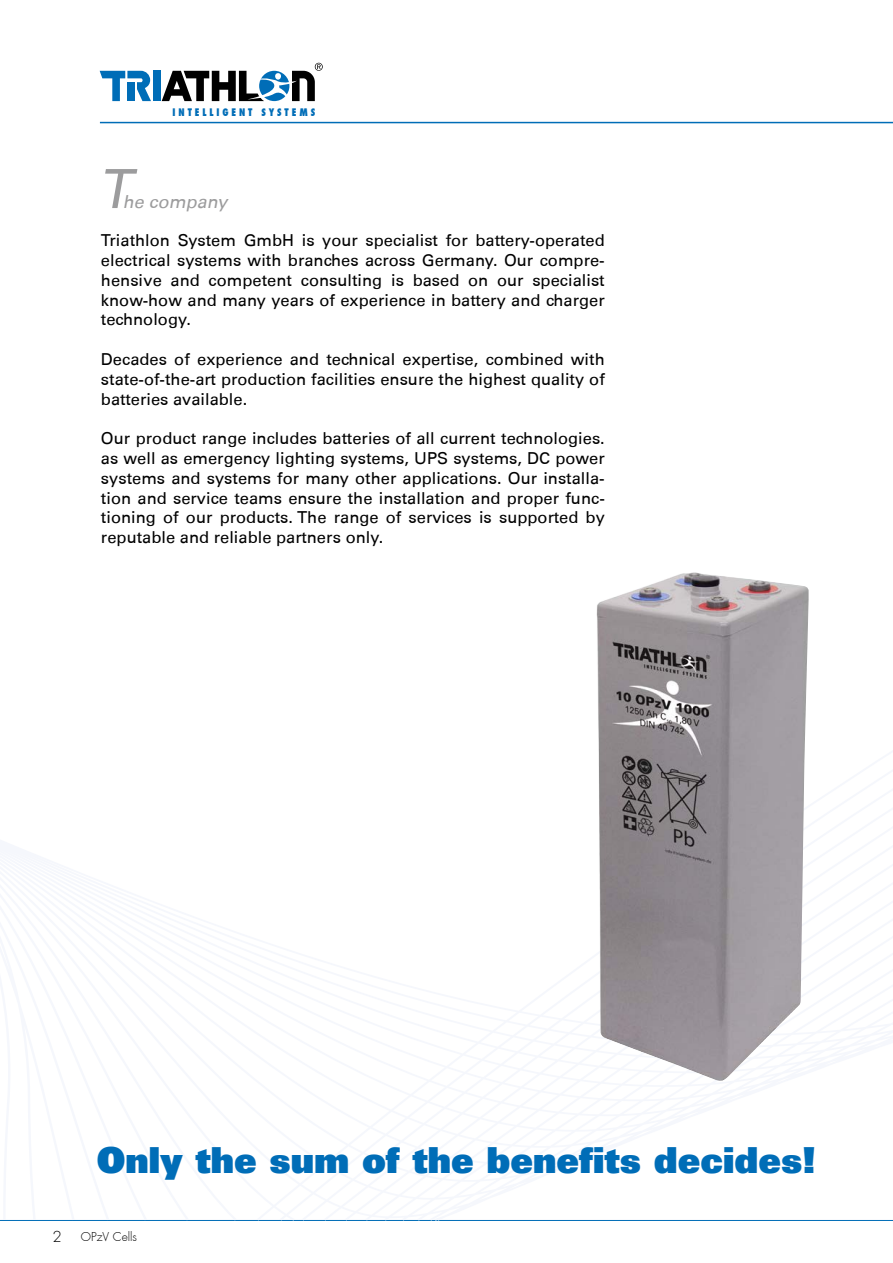
<style>
.page{position:relative;width:893px;height:1263px;background:#fff}
.page>*{position:absolute;margin:0;border:0;box-sizing:border-box;transform-origin:0 0}
.t1{font:italic 54px "Univers 55 Roman";color:#9c9c9d}
.t2{font:900 36px "Univers 85";color:#006db7}
.t3{font:italic 18px "Univers 55 Roman";color:#9c9c9d}
.t4{font:16.5px/19.8px "Univers 55 Roman";color:#000;text-align:justify}
.t5{font:300 15px "Futura";color:#000}
.t6{font:300 12px "Futura";color:#000}
.t7{font:800 condensed 10.2px "Futura";color:#006db7;scale:.96 1}
</style>
<div class="page">
<hr style="left:100px;top:122px;width:793px;height:1px;background:#006db7">
<div style="left:153px;top:71px;width:7px;height:30px;background:#006db7"></div>
<svg style="left:100px;top:71px;width:51px;height:30px"></svg>
<svg style="left:162px;top:63px;width:161px;height:39px"></svg>
<img style="left:596px;top:572px;width:213px;height:509px">
<p class="t7" style="left:173px;top:106px;width:150px">I N T E L L I G E N T S Y S T E M S</p>
<h1 class="t1" style="left:98px;top:157px;width:46px">T</h1>
<p class="t3" style="left:123px;top:191px;width:110px">he company</p>
<p class="t4" style="left:101px;top:231px;width:505px">Triathlon System GmbH is your specialist for battery-operated electrical systems with branches across Germany. Our compre&shy;hensive and competent consulting is based on our specialist know-how and many years of experience in battery and charger technology.</p>
<p class="t4" style="left:101px;top:349px;width:505px">Decades of experience and technical expertise, combined with state-of-the-art production facilities ensure the highest quality of batteries available.</p>
<p class="t4" style="left:101px;top:429px;width:505px">Our product range includes batteries of all current technologies. as well as emergency lighting systems, UPS systems, DC power systems and systems for many other applications. Our installa&shy;tion and service teams ensure the installation and proper func&shy;tioning of our products. The range of services is supported by reputable and reliable partners only.</p>
<h2 class="t2" style="left:97px;top:1136px;width:721px">Only the sum of the benefits decides!</h2>
<p class="t5" style="left:52px;top:1227px;width:11px">2</p>
<p class="t6" style="left:81px;top:1229px;width:58px">OPzV Cells</p>
</div>
